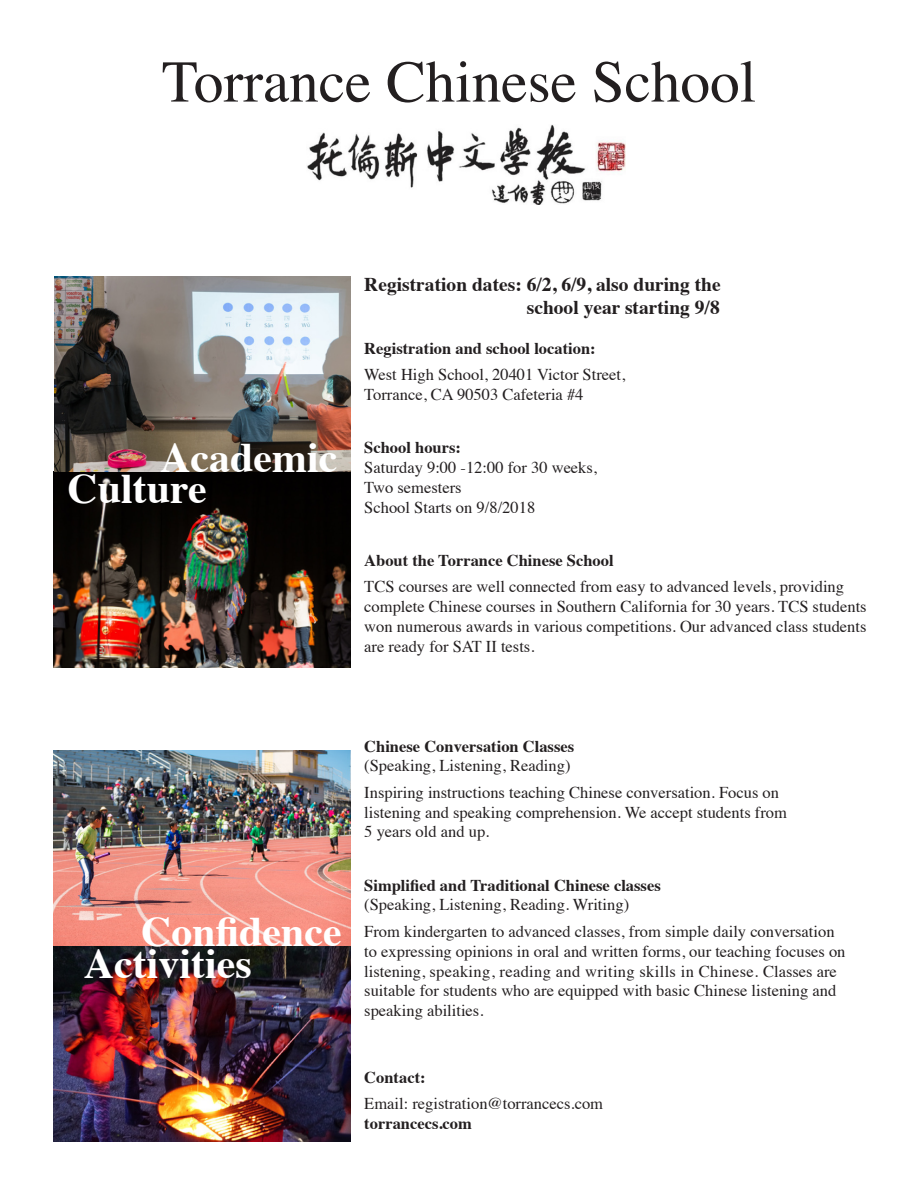
<style>
.page{position:relative;width:918px;height:1188px;background:#fff}
.page>*{position:absolute;margin:0;border:0;box-sizing:border-box;transform-origin:0 0}
.t1{font:59.25px "Times";color:#231f20}
.t2{font:700 42px "Times";color:#fff}
.t3{font:700 19.5px/23.4px "Times";color:#231f20;text-align:right}
.t4{font:16.5px/19.8px "Times";color:#231f20}
.t5{font:700 16.5px/19.8px "Times";color:#231f20}
.s1{font-weight:700}
.s2{font-weight:400}
</style>
<div class="page">
<img style="left:307px;top:125px;width:318px;height:79px">
<img style="left:54px;top:276px;width:297px;height:391px">
<img style="left:54px;top:751px;width:297px;height:391px">
<p class="t1" style="left:162px;top:26px;width:596px">Torrance Chinese School</p>
<p class="t2" style="left:160px;top:417px;width:179px">Academic</p>
<p class="t2" style="left:68px;top:449px;width:141px">Culture</p>
<p class="t3" style="left:364px;top:270px;width:358px">Registration dates: 6/2, 6/9, also during the school year starting 9/8</p>
<p class="t5" style="left:364px;top:336px;width:233px">Registration and school location:</p>
<p class="t4" style="left:364px;top:363px;width:262px">West High School, 20401 Victor Street,<br>Torrance, CA 90503 Cafeteria #4</p>
<p class="t4" style="left:364px;top:436px;width:234px"><span class="s1">School hours:<br></span>Saturday 9:00 -12:00 for 30 weeks,</p>
<p class="t4" style="left:364px;top:476px;width:99px">Two semesters</p>
<p class="t4" style="left:364px;top:496px;width:172px">School Starts on 9/8/2018</p>
<p class="t5" style="left:364px;top:548px;width:251px">About the Torrance Chinese School</p>
<p class="t4" style="left:364px;top:575px;width:504px">TCS courses are well connected from easy to advanced levels, providing complete Chinese courses in Southern California for 30 years. TCS students won numerous awards in various competitions. Our advanced class students are ready for SAT II tests.</p>
<p class="t2" style="left:141px;top:892px;width:202px">Confidence</p>
<p class="t2" style="left:84px;top:923px;width:169px">Activities</p>
<p class="t5" style="left:364px;top:734px;width:211px">Chinese Conversation Classes</p>
<p class="t4" style="left:364px;top:754px;width:208px">(Speaking, Listening, Reading)</p>
<p class="t4" style="left:364px;top:781px;width:424px">Inspiring instructions teaching Chinese conversation. Focus on listening and speaking comprehension. We accept students from<br>5 years old and up.</p>
<p class="t5" style="left:364px;top:873px;width:298px">Simplified and Traditional Chinese classes <span class="s2">(Speaking, Listening, Reading. Writing)</span></p>
<p class="t4" style="left:364px;top:920px;width:483px">From kindergarten to advanced classes, from simple daily conversation to expressing opinions in oral and written forms, our teaching focuses on listening, speaking, reading and writing skills in Chinese. Classes are suitable for students who are equipped with basic Chinese listening and speaking abilities.</p>
<p class="t5" style="left:364px;top:1065px;width:63px">Contact:</p>
<p class="t4" style="left:364px;top:1092px;width:240px">Email: registration@torrancecs.com</p>
<p class="t5" style="left:364px;top:1112px;width:109px">torrancecs.com</p>
</div>
